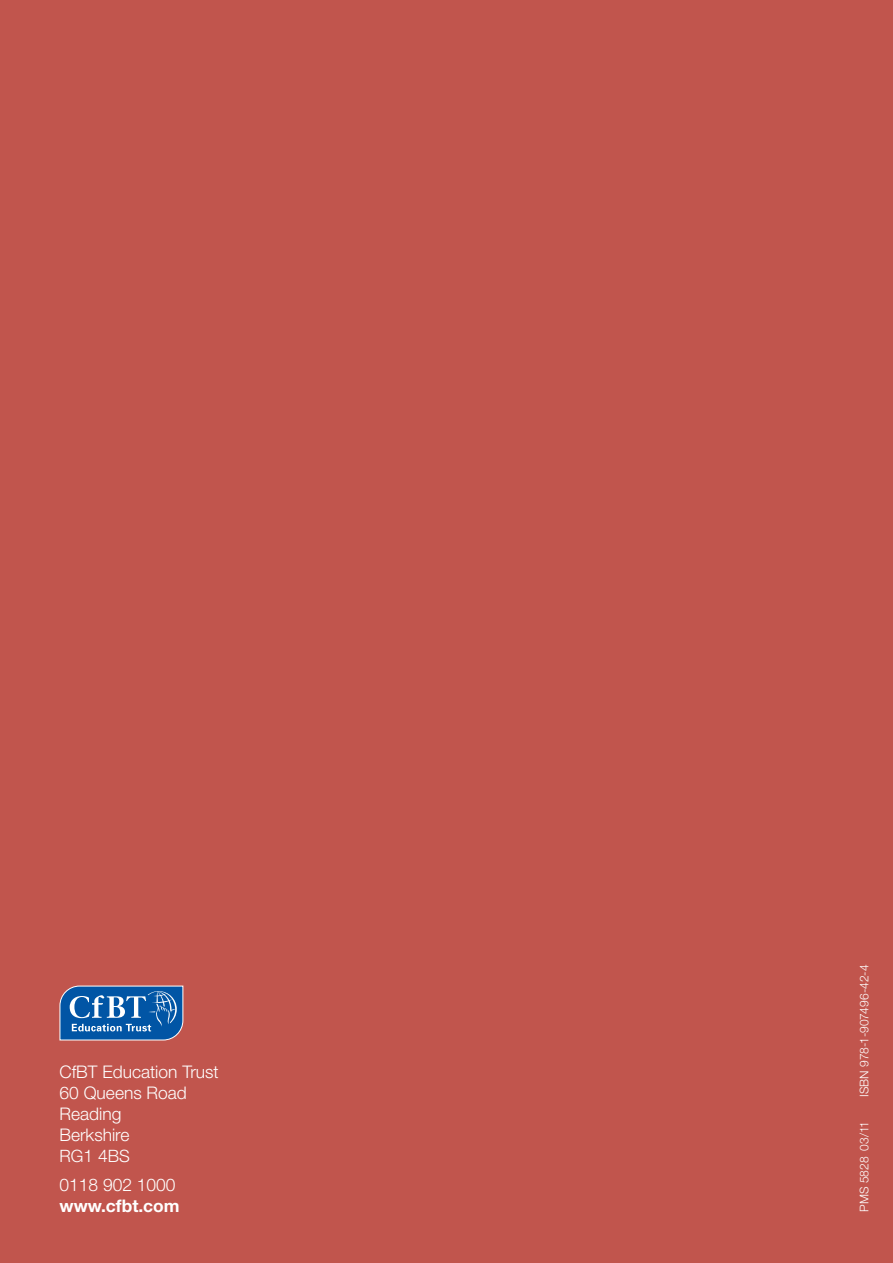
<style>
.page{position:relative;width:893px;height:1263px;background:#c1554d}
.page>*{position:absolute;margin:0;border:0;box-sizing:border-box;transform-origin:0 0}
.t1{font:300 17.4px/20.9px "Helvetica Neue LT";color:#fff}
.t2{font:700 17.4px "Helvetica Neue LT";color:#fff}
.t3{font:300 17.1px "Helvetica Neue LT";color:#fff}
.t4{font:300 12px "Helvetica Neue LT";letter-spacing:.005em;color:#fff}
.s1{font-size:17.4px}
</style>
<div class="page">
<svg style="left:59px;top:985px;width:125px;height:56px;background:#3a74b1"></svg>
<p class="t1" style="left:60px;top:1061px;width:161px">CfBT Education Trust<br>60 Queens Road<br>Reading<br>Berkshire</p>
<p class="t3" style="left:60px;top:1145px;width:72px">RG<span class="s1">1 4</span>BS</p>
<p class="t1" style="left:60px;top:1174px;width:118px">0118 902 1000</p>
<p class="t2" style="left:60px;top:1194px;width:122px">www.cfbt.com</p>
<p class="t4" style="left:857px;top:1097px;width:134px;rotate:-90deg">ISBN 978-1-907496-42-4</p>
<p class="t4" style="left:857px;top:1212px;width:92px;rotate:-90deg">PMS 5828 03/11</p>
</div>
